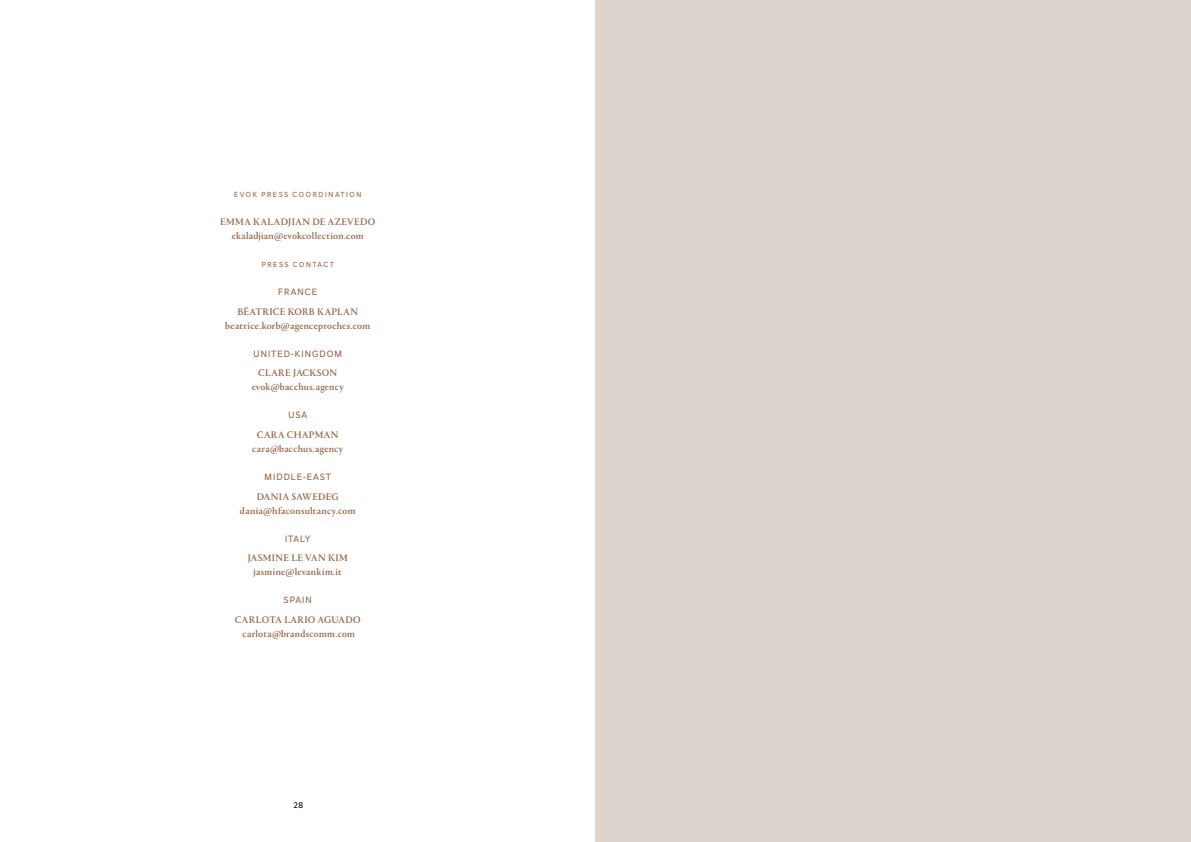
<style>
.page{position:relative;width:1191px;height:842px;background:#fff}
.page>*{position:absolute;margin:0;border:0;box-sizing:border-box;transform-origin:0 0}
.t1{font:500 10px/14px "Portrait";letter-spacing:.025em;color:#96694c;text-align:center}
.t2{font:10px "Cogito";letter-spacing:.04em;color:#96694c}
.t3{font:9px "Cogito";color:#000}
.t4{font:8px "Cogito";letter-spacing:.13em;color:#96694c}
</style>
<div class="page">
<div style="left:595px;top:0;width:596px;height:842px;background:#ddd5cd"></div>
<p class="t4" style="left:234px;top:191px;width:129px">EVOK PRESS COORDINATION</p>
<p class="t1" style="left:220px;top:215px;width:156px">EMMA KALADJIAN DE AZEVEDO ekaladjian@evokcollection.com</p>
<p class="t4" style="left:261px;top:261px;width:74px">PRESS CONTACT</p>
<p class="t2" style="left:278px;top:287px;width:41px">FRANCE</p>
<p class="t1" style="left:225px;top:305px;width:146px">BÉATRICE KORB KAPLAN beatrice.korb@agenceproches.com</p>
<p class="t2" style="left:253px;top:349px;width:90px">UNITED-KINGDOM</p>
<p class="t1" style="left:252px;top:366px;width:94px">CLARE JACKSON evok@bacchus.agency</p>
<p class="t2" style="left:288px;top:410px;width:20px">USA</p>
<p class="t1" style="left:252px;top:428px;width:92px">CARA CHAPMAN cara@bacchus.agency</p>
<p class="t2" style="left:264px;top:472px;width:69px">MIDDLE-EAST</p>
<p class="t1" style="left:240px;top:490px;width:117px">DANIA SAWEDEG dania@hfaconsultancy.com</p>
<p class="t2" style="left:285px;top:534px;width:28px">ITALY</p>
<p class="t1" style="left:248px;top:551px;width:102px">JASMINE LE VAN KIM jasmine@levankim.it</p>
<p class="t2" style="left:283px;top:595px;width:30px">SPAIN</p>
<p class="t1" style="left:235px;top:613px;width:127px">CARLOTA LARIO AGUADO carlota@brandscomm.com</p>
<p class="t3" style="left:293px;top:801px;width:11px">28</p>
</div>
